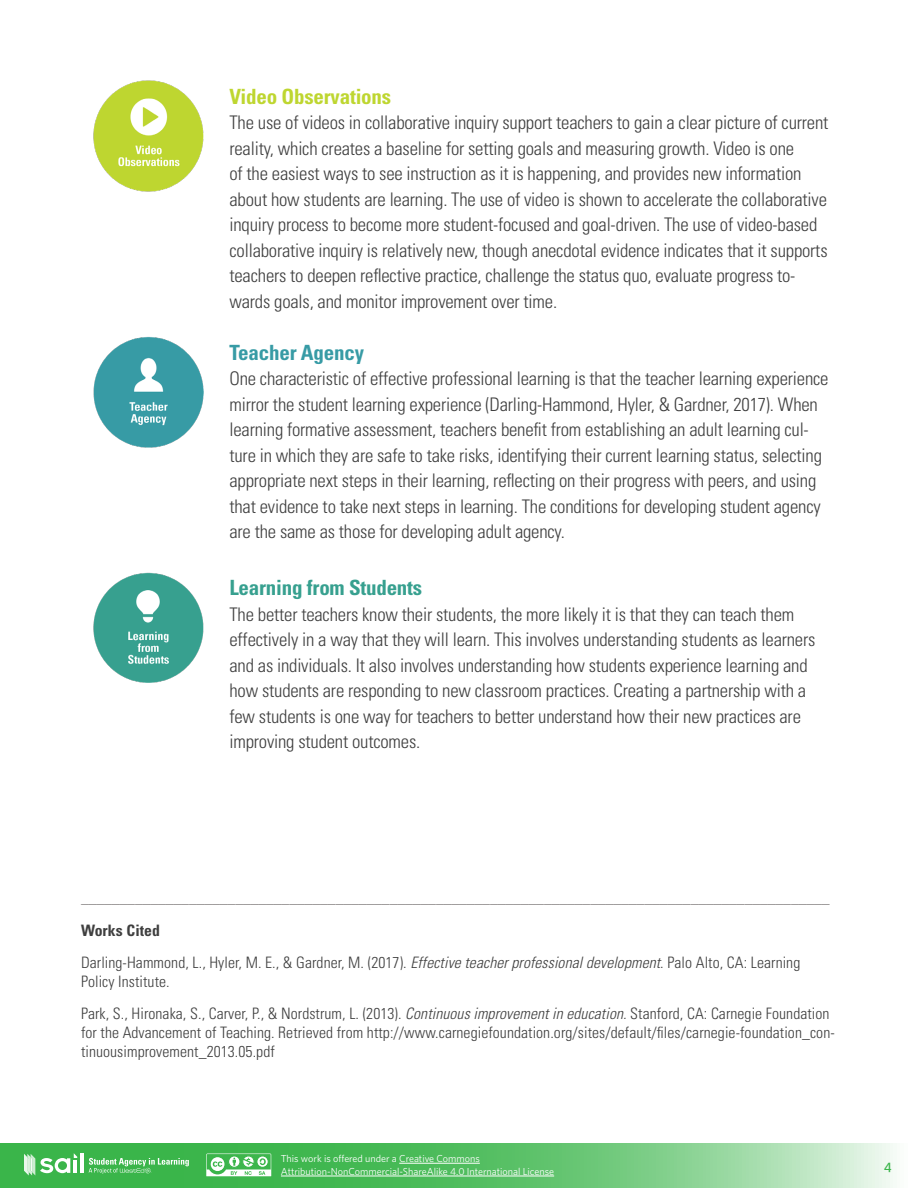
<style>
.page{position:relative;width:918px;height:1188px;background:#fff}
.page>*{position:absolute;margin:0;border:0;box-sizing:border-box;transform-origin:0 0}
.t1{font:700 condensed 21px "Univers";letter-spacing:-.01em;color:#37a08f}
.t2{font:700 condensed 21px "Univers";letter-spacing:-.01em;color:#bed630}
.t3{font:700 condensed 21px "Univers";letter-spacing:-.01em;color:#379ba5}
.t4{font:300 condensed 18.75px/25.5px "Univers";letter-spacing:-.01em;color:#3f3f3f}
.t5{font:300 condensed 15.75px/18.9px "Univers";letter-spacing:.005em;color:#3f3f3f}
.t6{font:700 condensed 15.75px "Univers";color:#8a8686}
.t7{font:700 condensed 15.75px "Univers";letter-spacing:.005em;color:#3f3f3f}
.t8{font:500 13.5px "Daxline Pro";color:#3ab54a}
.t9{font:10.2px/12.8px "Whitney HTF";color:#fff}
.s1{font-style:italic}
</style>
<div class="page">
<svg style="left:0;top:1143px;width:893px;height:45px;background:#6cc778"></svg>
<svg style="left:206px;top:1154px;width:65px;height:22px"></svg>
<hr style="left:399px;top:1163px;width:81px;height:1px;background:#fff">
<hr style="left:281px;top:1176px;width:273px;height:1px;background:#fff">
<svg style="left:89px;top:1158px;width:100px;height:16px;background:#65c572"></svg>
<hr style="left:81px;top:1153px;width:3px;height:20px;background:#fff">
<svg style="left:24px;top:1153px;width:53px;height:23px"></svg>
<img style="left:93px;top:81px;width:111px;height:110px">
<img style="left:93px;top:337px;width:111px;height:110px">
<img style="left:93px;top:572px;width:111px;height:111px">
<p class="t2" style="left:230px;top:83px;width:163px">Video Observations</p>
<p class="t4" style="left:230px;top:110px;width:600px">The use of videos in collaborative inquiry support teachers to gain a clear picture of current reality, which creates a baseline for setting goals and measuring growth. Video is one<br>of the easiest ways to see instruction as it is happening, and provides new information about how students are learning. The use of video is shown to accelerate the collaborative inquiry process to become more student-focused and goal-driven. The use of video-based collaborative inquiry is relatively new, though anecdotal evidence indicates that it supports teachers to deepen reflective practice, challenge the status quo, evaluate progress to&shy;wards goals, and monitor improvement over time.</p>
<p class="t3" style="left:230px;top:339px;width:136px">Teacher Agency</p>
<p class="t4" style="left:230px;top:366px;width:601px">One characteristic of effective professional learning is that the teacher learning experience mirror the student learning experience (Darling-Hammond, Hyler, &amp; Gardner, 2017). When learning formative assessment, teachers benefit from establishing an adult learning cul&shy;ture in which they are safe to take risks, identifying their current learning status, selecting appropriate next steps in their learning, reflecting on their progress with peers, and using that evidence to take next steps in learning. The conditions for developing student agency are the same as those for developing adult agency.</p>
<p class="t1" style="left:230px;top:575px;width:194px">Learning from Students</p>
<p class="t4" style="left:230px;top:601px;width:587px">The better teachers know their students, the more likely it is that they can teach them effectively in a way that they will learn. This involves understanding students as learners and as individuals. It also involves understanding how students experience learning and how students are responding to new classroom practices. Creating a partnership with a few students is one way for teachers to better understand how their new practices are improving student outcomes.</p>
<p class="t6" style="left:81px;top:888px;width:750px">_________________________________________________________________________________________________</p>
<p class="t7" style="left:81px;top:920px;width:81px">Works Cited</p>
<p class="t5" style="left:81px;top:953px;width:721px">Darling-Hammond, L., Hyler, M. E., &amp; Gardner, M. (2017). <span class="s1">Effective teacher professional development</span>. Palo Alto, CA: Learning<br>Policy Institute.</p>
<p class="t5" style="left:81px;top:1004px;width:755px">Park, S., Hironaka, S., Carver, P., &amp; Nordstrum, L. (2013). <span class="s1">Continuous improvement in education.</span> Stanford, CA: Carnegie Foundation for the Advancement of Teaching. Retrieved from http://www.carnegiefoundation.org/sites/default/files/carnegie-foundation_con&shy;tinuousimprovement_2013.05.pdf</p>
<p class="t9" style="left:281px;top:1152px;width:275px">This work is offered under a Creative Commons<br>Attribution-NonCommercial-ShareAlike 4.0 International License</p>
<p class="t8" style="left:884px;top:1156px;width:10px">4</p>
</div>
